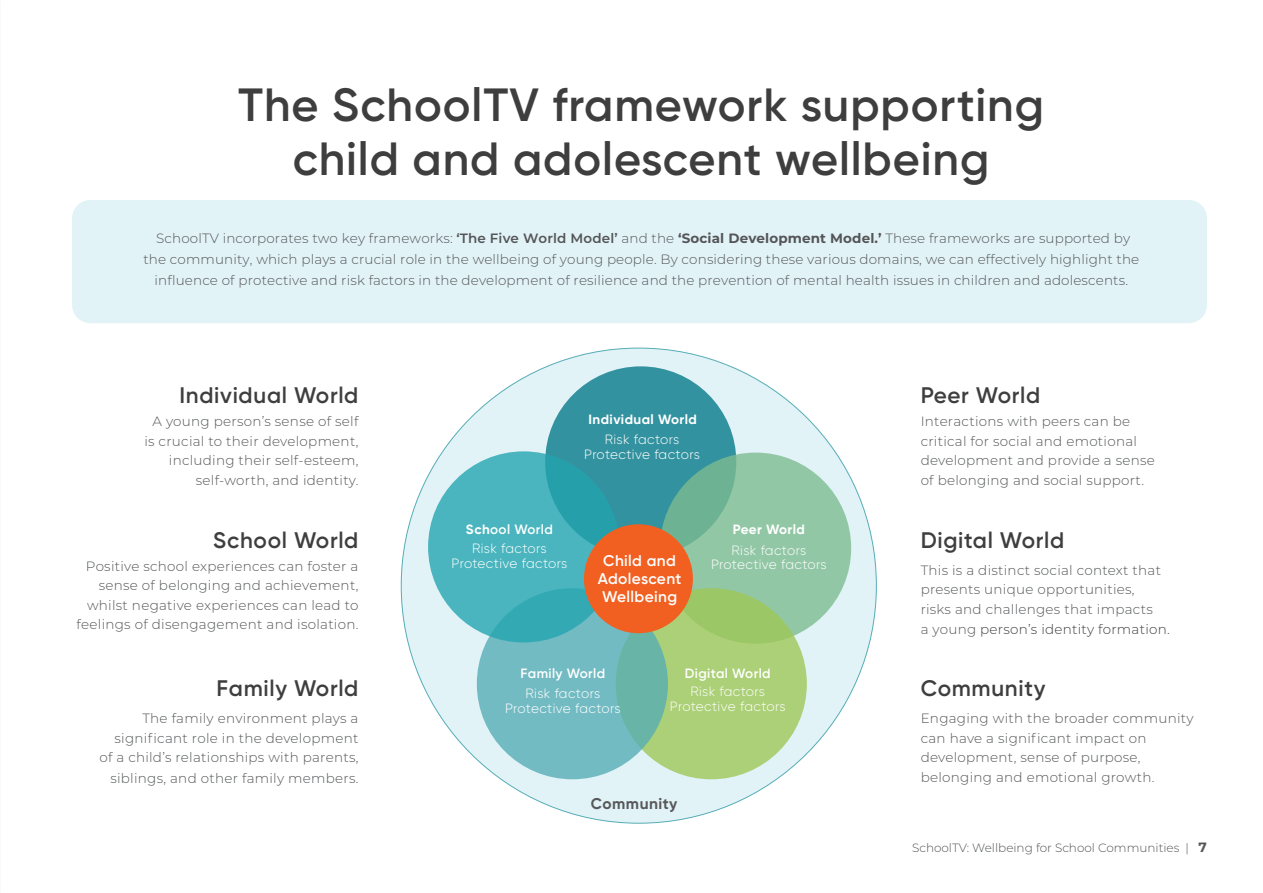
<style>
.page{position:relative;width:1263px;height:893px;background:#fff}
.page>*{position:absolute;margin:0;border:0;box-sizing:border-box;transform-origin:0 0}
.t1{font:600 46.5px/54px "Gilroy";letter-spacing:.02em;color:#3e3e3f;text-align:center}
.t2{font:600 22.5px "Gilroy";letter-spacing:.03em;color:#3e3e3f}
.t3{font:600 15.45px/18.3px "Gilroy";letter-spacing:.025em;color:#fff;text-align:center}
.t4{font:700 15.45px "Gilroy";letter-spacing:.03em;color:#57585a}
.t5{font:300 13.5px/19.5px "Montserrat";letter-spacing:.02em;color:#545557;text-align:right}
.t6{font:300 13.5px/15px "Gilroy";letter-spacing:.025em;color:#fff;text-align:center}
.t7{font:700 13.5px "Gilroy";letter-spacing:.03em;color:#fff}
.t8{font:600 13.5px "Gilroy";letter-spacing:.03em;color:#fff}
.t9{font:300 12px "Montserrat";color:#545557}
.s1{font-weight:600}
.s2{font-weight:700}
.s3{color:#3e3e3f}
.s4{font-weight:700;font-size:13.5px}
</style>
<div class="page">
<div style="left:72px;top:200px;width:1135px;height:123px;background:#e2f3f8;border-radius:18px"></div>
<div style="left:401px;top:348px;width:475px;height:475px;background:#e2f3f8;border-radius:50%"></div>
<div style="left:545px;top:366px;width:191px;height:191px;background:#33929f;border-radius:50%"></div>
<svg style="left:660px;top:453px;width:191px;height:191px;background:#8cc3a2"></svg>
<div style="left:616px;top:588px;width:191px;height:191px;background:linear-gradient(to bottom,#9fc96a,#b1d37c);border-radius:50%"></div>
<svg style="left:477px;top:588px;width:191px;height:191px;background:#70b9bd"></svg>
<svg style="left:428px;top:451px;width:191px;height:191px;background:#42b0ba"></svg>
<div style="left:584px;top:524px;width:109px;height:109px;background:#f26021;border-radius:50%"></div>
<h1 class="t1" style="left:238px;top:77px;width:807px">The SchoolTV framework supporting child and adolescent wellbeing</h1>
<p class="t5" style="left:143px;top:227px;width:997px;line-height:21px;text-align:center">SchoolTV incorporates two key frameworks: <span class="s1">‘The Five World Model’</span> and the <span class="s2">‘Social Development Model.’</span> These frameworks are supported by the community, which plays a crucial role in the wellbeing of young people. By considering these various domains, we can effectively highlight the influence of protective and risk factors in the development of resilience and the prevention of mental health issues in children and adolescents.</p>
<h2 class="t2" style="left:179px;top:381px;width:180px">Individual World</h2>
<p class="t5" style="left:144px;top:411px;width:216px">A young person’s sense of self is crucial to their development, including their self-esteem, self-worth, and identity.</p>
<h2 class="t2" style="left:213px;top:526px;width:147px">School World</h2>
<p class="t5" style="left:77px;top:556px;width:283px">Positive school experiences can foster a sense of belonging and achievement, whilst negative experiences can lead to feelings of disengagement and isolation.</p>
<h2 class="t2" style="left:217px;top:674px;width:143px">Family World</h2>
<p class="t5" style="left:99px;top:708px;width:261px;line-height:20px">The family environment plays a significant role in the development of a child’s relationships with parents, siblings, and other family members.</p>
<p class="t7" style="left:589px;top:411px;width:110px">Individual World</p>
<p class="t6" style="left:584px;top:432px;width:117px">Risk factors<br>Protective factors</p>
<p class="t6" style="left:466px;top:520px;width:88px;line-height:18.9px"><span class="s2">Sch</span><span class="s1">ool World<br></span>Risk factors</p>
<p class="t6" style="left:452px;top:556px;width:117px">Protective factors</p>
<p class="t3" style="left:598px;top:551px;width:85px">Child and<br>Adolescent<br>Wellbeing</p>
<p class="t7" style="left:733px;top:521px;width:74px">Peer World</p>
<p class="t6" style="left:711px;top:542px;width:117px">Risk factors<br>Protective factors</p>
<p class="t8" style="left:520px;top:665px;width:86px">Family World</p>
<p class="t6" style="left:505px;top:685px;width:117px">Risk factors<br>Protective factors</p>
<p class="t8" style="left:685px;top:665px;width:87px">Digital World</p>
<p class="t6" style="left:670px;top:684px;width:117px">Risk factors<br>Protective factors</p>
<p class="t4" style="left:591px;top:794px;width:88px">Community</p>
<h2 class="t2" style="left:921px;top:381px;width:121px">Peer World</h2>
<p class="t5" style="left:921px;top:411px;width:236px;text-align:left">Interactions with peers can be critical for social and emotional development and provide a sense of belonging and social support.</p>
<h2 class="t2" style="left:921px;top:526px;width:145px">Digital World</h2>
<p class="t5" style="left:921px;top:559px;width:251px;line-height:20px;text-align:left">This is a distinct social context that presents unique opportunities,<br>risks and challenges that impacts<br>a young <span class="s3">person’s identity formation.</span></p>
<h2 class="t2" style="left:921px;top:674px;width:126px">Community</h2>
<p class="t5" style="left:921px;top:708px;width:274px;text-align:left">Engaging with the broader community can have a significant impact on development, sense of purpose, belonging and emotional growth.</p>
<p class="t9" style="left:912px;top:840px;width:296px">SchoolTV: Wellbeing for School Communities | <span class="s4">7</span></p>
</div>
